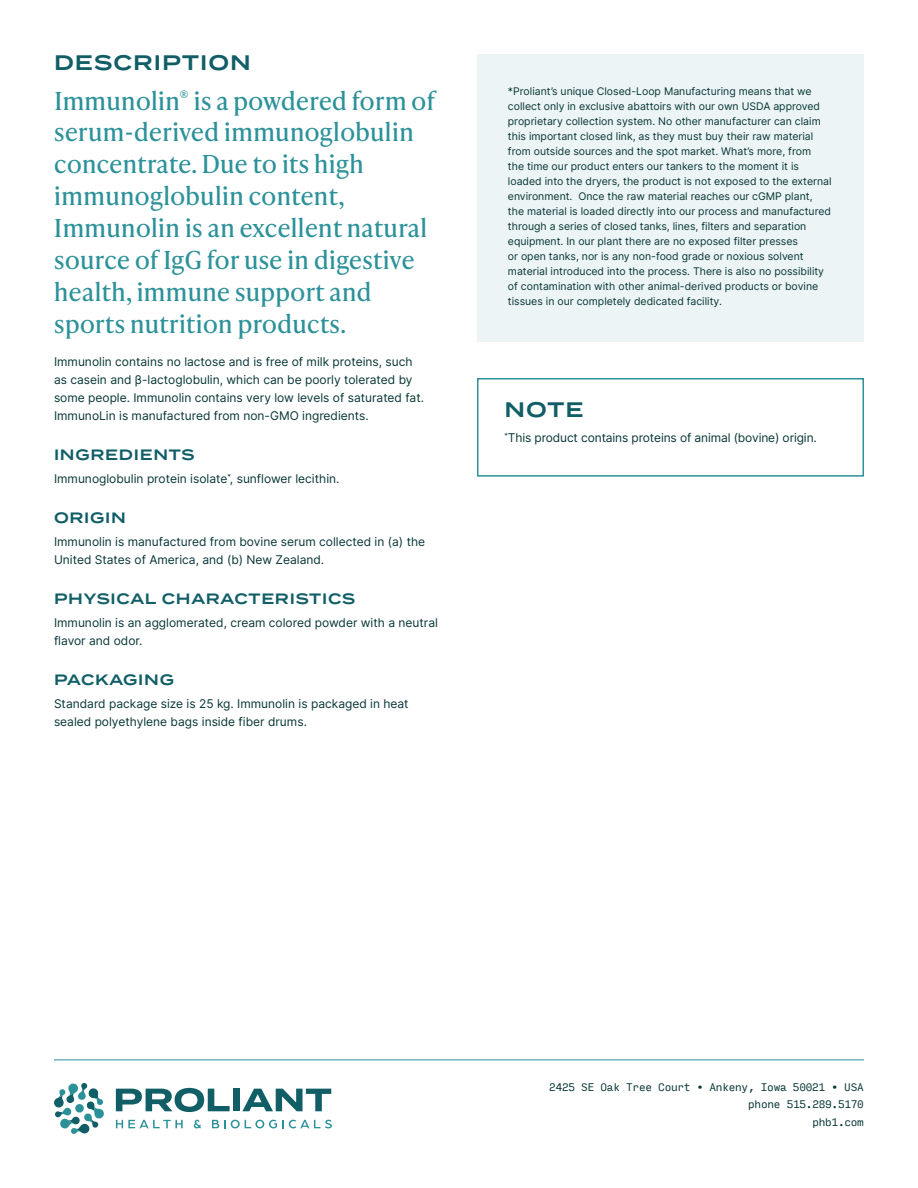
<style>
.page{position:relative;width:918px;height:1188px;background:#fff}
.page>*{position:absolute;margin:0;border:0;box-sizing:border-box;transform-origin:0 0}
.t1{font:24.75px/32px "Ivy Presto Text";letter-spacing:-.01em;color:#2c9199}
.t2{font:600 21px "Termina";letter-spacing:.05em;color:#115e67}
.t3{font:600 15px "Termina";letter-spacing:.05em;color:#115e67}
.t4{font:12px/18px "Inter";color:#083636}
.t5{font:10.5px/15px "Inter";color:#083636}
.t6{font:10.5px/17.2px "Input Mono";letter-spacing:-.025em;color:#083636;text-align:right}
</style>
<div class="page">
<hr style="left:54px;top:1060px;width:810px;height:1px;background:#2c9199">
<svg style="left:54px;top:1083px;width:50px;height:51px"></svg>
<svg style="left:116px;top:1088px;width:114px;height:24px"></svg>
<div style="left:233px;top:1089px;width:7px;height:22px;background:#125e66"></div>
<svg style="left:242px;top:1089px;width:89px;height:22px"></svg>
<svg style="left:116px;top:1120px;width:67px;height:8px"></svg>
<svg style="left:194px;top:1120px;width:7px;height:8px"></svg>
<svg style="left:212px;top:1120px;width:120px;height:8px"></svg>
<div style="left:477px;top:54px;width:387px;height:287px;background:#ecf4f5"></div>
<div style="left:477px;top:378px;width:387px;height:99px;border:2px solid #2c9199"></div>
<h2 class="t2" style="left:54px;top:47px;width:199px">DESCRIPTION</h2>
<p class="t1" style="left:54px;top:83px;width:383px">Immunolin<sup>®</sup> is a powdered form of serum-derived immunoglobulin concentrate. Due to its high immunoglobulin content,<br>Immunolin is an excellent natural source of IgG for use in digestive health, immune support and sports nutrition products.</p>
<p class="t4" style="left:54px;top:352px;width:372px">Immunolin contains no lactose and is free of milk proteins, such as casein and β-lactoglobulin, which can be poorly tolerated by some people. Immunolin contains very low levels of saturated fat.<br>ImmunoLin is manufactured from non-GMO ingredients.</p>
<h3 class="t3" style="left:54px;top:444px;width:142px">INGREDIENTS</h3>
<p class="t4" style="left:54px;top:469px;width:287px">Immunoglobulin protein isolate<sup>*</sup>, sunflower lecithin.</p>
<h3 class="t3" style="left:54px;top:507px;width:74px">ORIGIN</h3>
<p class="t4" style="left:54px;top:532px;width:373px">Immunolin is manufactured from bovine serum collected in (a) the<br>United States of America, and (b) New Zealand.</p>
<h3 class="t3" style="left:54px;top:588px;width:303px">PHYSICAL CHARACTERISTICS</h3>
<p class="t4" style="left:54px;top:613px;width:386px">Immunolin is an agglomerated, cream colored powder with a neutral flavor and odor.</p>
<h3 class="t3" style="left:54px;top:669px;width:122px">PACKAGING</h3>
<p class="t4" style="left:54px;top:694px;width:356px">Standard package size is 25 kg. Immunolin is packaged in heat sealed polyethylene bags inside fiber drums.</p>
<p class="t5" style="left:508px;top:83px;width:325px">*Proliant’s unique Closed-Loop Manufacturing means that we collect only in exclusive abattoirs with our own USDA approved proprietary collection system. No other manufacturer can claim this important closed link, as they must buy their raw material from outside sources and the spot market. What’s more, from<br>the time our product enters our tankers to the moment it is loaded into the dryers, the product is not exposed to the external environment. Once the raw material reaches our cGMP plant,<br>the material is loaded directly into our process and manufactured through a series of closed tanks, lines, filters and separation equipment. In our plant there are no exposed filter presses<br>or open tanks, nor is any non-food grade or noxious solvent material introduced into the process. There is also no possibility of contamination with other animal-derived products or bovine tissues in our completely dedicated facility.</p>
<h2 class="t2" style="left:504px;top:394px;width:81px">NOTE</h2>
<p class="t4" style="left:504px;top:428px;width:314px"><sup>*</sup>This product contains proteins of animal (bovine) origin.</p>
<p class="t6" style="left:549px;top:1078px;width:316px">2425 SE Oak Tree Court • Ankeny, Iowa 50021 • USA phone 515.289.5170<br>phb1.com</p>
</div>
